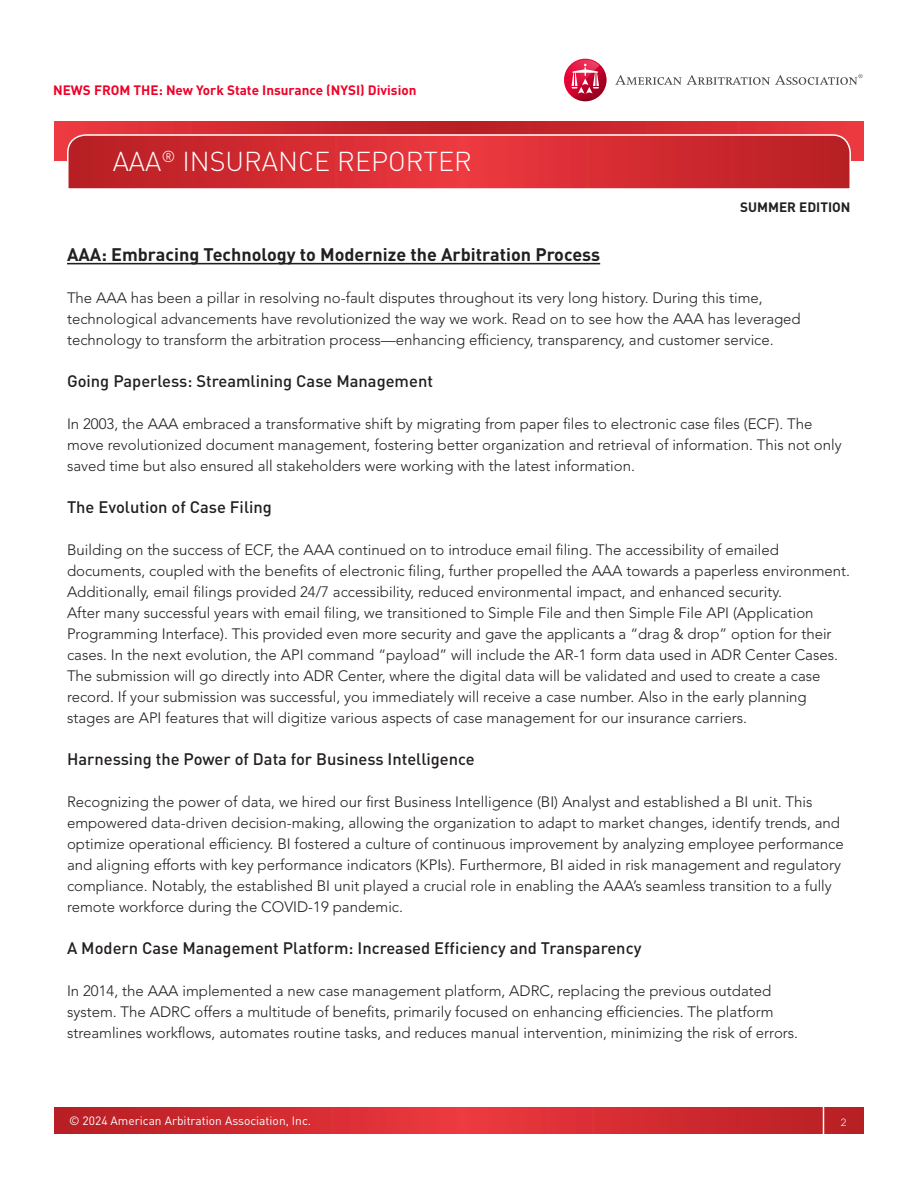
<style>
.page{position:relative;width:918px;height:1188px;background:#fff}
.page>*{position:absolute;margin:0;border:0;box-sizing:border-box;transform-origin:0 0}
.t1{font:27px "DIN Light Alternate";color:#fff}
.Titles{font:700 18px "DIN";color:#231f20}
.Subhead_Intro{font:500 16.5px "DIN";color:#231f20}
.body{font:300 15px/21px "Avenir LT Std";color:#231f20}
.t2{font:700 13.5px "DIN";color:#ef0027}
.t3{font:700 13.5px "DIN";color:#231f20}
.t4{font:12px "DIN";color:#fff}
.t5{font:12px "DIN Light Alternate";color:#fff}
</style>
<div class="page">
<svg style="left:54px;top:1107px;width:810px;height:27px;background:#d12b31"></svg>
<hr style="left:823px;top:1094px;width:1px;height:54px;background:#fff">
<svg style="left:55px;top:122px;width:808px;height:38px;background:#d22b31"></svg>
<svg style="left:66px;top:134px;width:786px;height:55px;background:#d3343a"></svg>
<svg style="left:615px;top:74px;width:247px;height:11px"></svg>
<svg style="left:564px;top:59px;width:43px;height:42px"></svg>
<svg style="left:565px;top:60px;width:35px;height:41px"></svg>
<hr style="left:67px;top:263px;width:533px;height:1px;background:#231f20">
<p class="t2" style="left:53px;top:81px;width:365px">NEWS FROM THE: New York State Insurance (NYSI) Division</p>
<h1 class="t1" style="left:113px;top:145px;width:361px">AAA<sup>®</sup> INSURANCE REPORTER</h1>
<p class="t3" style="left:740px;top:198px;width:112px">SUMMER EDITION</p>
<p class="Titles" style="left:67px;top:243px;width:535px">AAA: Embracing Technology to Modernize the Arbitration Process</p>
<p class="body" style="left:67px;top:288px;width:735px">The AAA has been a pillar in resolving no-fault disputes throughout its very long history. During this time, technological advancements have revolutionized the way we work. Read on to see how the AAA has leveraged technology to transform the arbitration process—enhancing efficiency, transparency, and customer service.</p>
<p class="Subhead_Intro" style="left:67px;top:371px;width:368px">Going Paperless: Streamlining Case Management</p>
<p class="body" style="left:67px;top:414px;width:776px">In 2003, the AAA embraced a transformative shift by migrating from paper files to electronic case files (ECF). The move revolutionized document management, fostering better organization and retrieval of information. This not only saved time but also ensured all stakeholders were working with the latest information.</p>
<p class="Subhead_Intro" style="left:67px;top:497px;width:206px">The Evolution of Case Filing</p>
<p class="body" style="left:67px;top:540px;width:785px">Building on the success of ECF, the AAA continued on to introduce email filing. The accessibility of emailed documents, coupled with the benefits of electronic filing, further propelled the AAA towards a paperless environment.<br>Additionally, email filings provided 24/7 accessibility, reduced environmental impact, and enhanced security.<br>After many successful years with email filing, we transitioned to Simple File and then Simple File API (Application Programming Interface). This provided even more security and gave the applicants a “drag &amp; drop” option for their cases. In the next evolution, the API command “payload” will include the AR-1 form data used in ADR Center Cases.<br>The submission will go directly into ADR Center, where the digital data will be validated and used to create a case record. If your submission was successful, you immediately will receive a case number. Also in the early planning stages are API features that will digitize various aspects of case management for our insurance carriers.</p>
<p class="Subhead_Intro" style="left:67px;top:749px;width:409px">Harnessing the Power of Data for Business Intelligence</p>
<p class="body" style="left:67px;top:792px;width:778px">Recognizing the power of data, we hired our first Business Intelligence (BI) Analyst and established a BI unit. This empowered data-driven decision-making, allowing the organization to adapt to market changes, identify trends, and optimize operational efficiency. BI fostered a culture of continuous improvement by analyzing employee performance and aligning efforts with key performance indicators (KPIs). Furthermore, BI aided in risk management and regulatory compliance. Notably, the established BI unit played a crucial role in enabling the AAA’s seamless transition to a fully remote workforce during the COVID-19 pandemic.</p>
<p class="Subhead_Intro" style="left:67px;top:938px;width:576px">A Modern Case Management Platform: Increased Efficiency and Transparency</p>
<p class="body" style="left:67px;top:981px;width:733px">In 2014, the AAA implemented a new case management platform, ADRC, replacing the previous outdated system. The ADRC offers a multitude of benefits, primarily focused on enhancing efficiencies. The platform streamlines workflows, automates routine tasks, and reduces manual intervention, minimizing the risk of errors.</p>
<p class="t4" style="left:69px;top:1113px;width:244px">© 2024 American Arbitration Association, Inc.</p>
<p class="t5" style="left:841px;top:1114px;width:7px">2</p>
</div>
